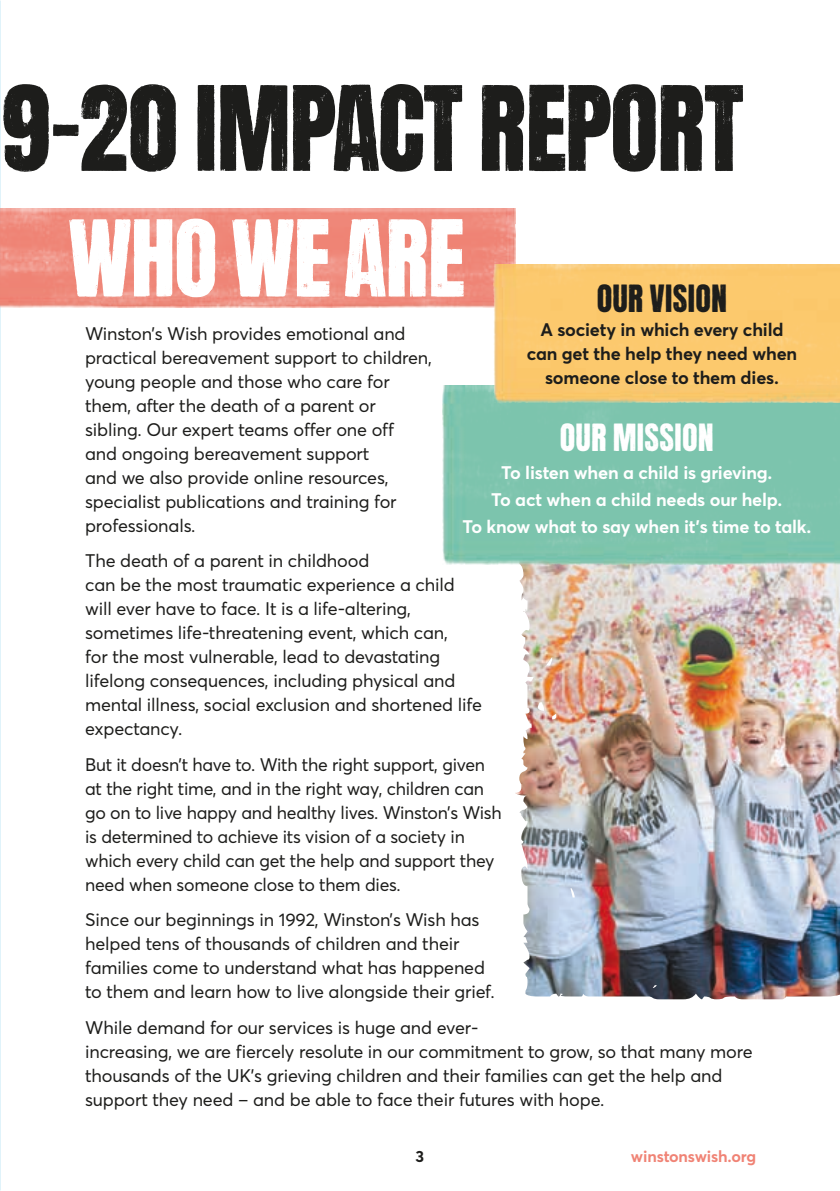
<style>
.page{position:relative;width:840px;height:1191px;background:#fff}
.page>*{position:absolute;margin:0;border:0;box-sizing:border-box;transform-origin:0 0}
.t1{font:100px "WWANTON";letter-spacing:-.025em;color:#1d1d1b}
.t2{font:90px "WWANTON";letter-spacing:-.02em;color:#fff}
.t3{font:32px "WWANTON";color:#fff}
.t4{font:32px "WWANTON";color:#1d1d1b}
.t5{font:18px/24px "Averta Std";letter-spacing:-.01em;color:#1d1d1b}
.t6{font:700 18px/26.8px "Averta Std";letter-spacing:-.01em;color:#fff;text-align:center}
.t7{font:700 18px/24px "Averta Std";letter-spacing:-.01em;color:#1d1d1b;text-align:center}
.t8{font:700 16px "Averta Std";letter-spacing:-.01em;color:#f08375}
.t9{font:700 16px "Averta Std";color:#1d1d1b}
</style>
<div class="page">
<img style="left:0;top:208px;width:515px;height:100px">
<img style="left:515px;top:208px;width:324px;height:791px">
<img style="left:515px;top:564px;width:14px;height:107px">
<div style="left:442px;top:386px;width:397px;height:178px;background:#7cc4ad"></div>
<img style="left:493px;top:264px;width:346px;height:139px">
<img style="left:0;top:826px;width:1px;height:321px">
<h1 class="t1" style="left:1px;top:75px;width:744px">9-20 IMPACT REPORT</h1>
<h2 class="t2" style="left:68px;top:210px;width:398px">WHO WE ARE</h2>
<h3 class="t4" style="left:596px;top:282px;width:132px">OUR VISION</h3>
<p class="t7" style="left:526px;top:318px;width:272px">A society in which every child can get the help they need when someone close to them dies.</p>
<p class="t5" style="left:85px;top:321px;width:348px">Winston’s Wish provides emotional and practical bereavement support to children, young people and those who care for them, after the death of a parent or sibling. Our expert teams offer one off<br>and ongoing bereavement support<br>and we also provide online resources, specialist publications and training for professionals.</p>
<p class="t5" style="left:85px;top:549px;width:398px">The death of a parent in childhood<br>can be the most traumatic experience a child will ever have to face. It is a life-altering, sometimes life-threatening event, which can,<br>for the most vulnerable, lead to devastating lifelong consequences, including physical and mental illness, social exclusion and shortened life expectancy.</p>
<p class="t5" style="left:85px;top:752px;width:418px">But it doesn’t have to. With the right support, given at the right time, and in the right way, children can go on to live happy and healthy lives. Winston’s Wish is determined to achieve its vision of a society in which every child can get the help and support they need when someone close to them dies.</p>
<p class="t5" style="left:85px;top:907px;width:411px">Since our beginnings in 1992, Winston’s Wish has helped tens of thousands of children and their families come to understand what has happened to them and learn how to live alongside their grief.</p>
<p class="t5" style="left:85px;top:1015px;width:668px">While demand for our services is huge and ever-<br>increasing, we are fiercely resolute in our commitment to grow, so that many more thousands of the UK’s grieving children and their families can get the help and support they need – and be able to face their futures with hope.</p>
<h3 class="t3" style="left:559px;top:420px;width:155px">OUR MISSION</h3>
<p class="t6" style="left:462px;top:459px;width:350px">To listen when a child is grieving.<br>To act when a child needs our help.<br>To know what to say when it’s time to talk.</p>
<p class="t9" style="left:415px;top:1145px;width:10px">3</p>
<p class="t8" style="left:630px;top:1145px;width:127px">winstonswish.org</p>
</div>
